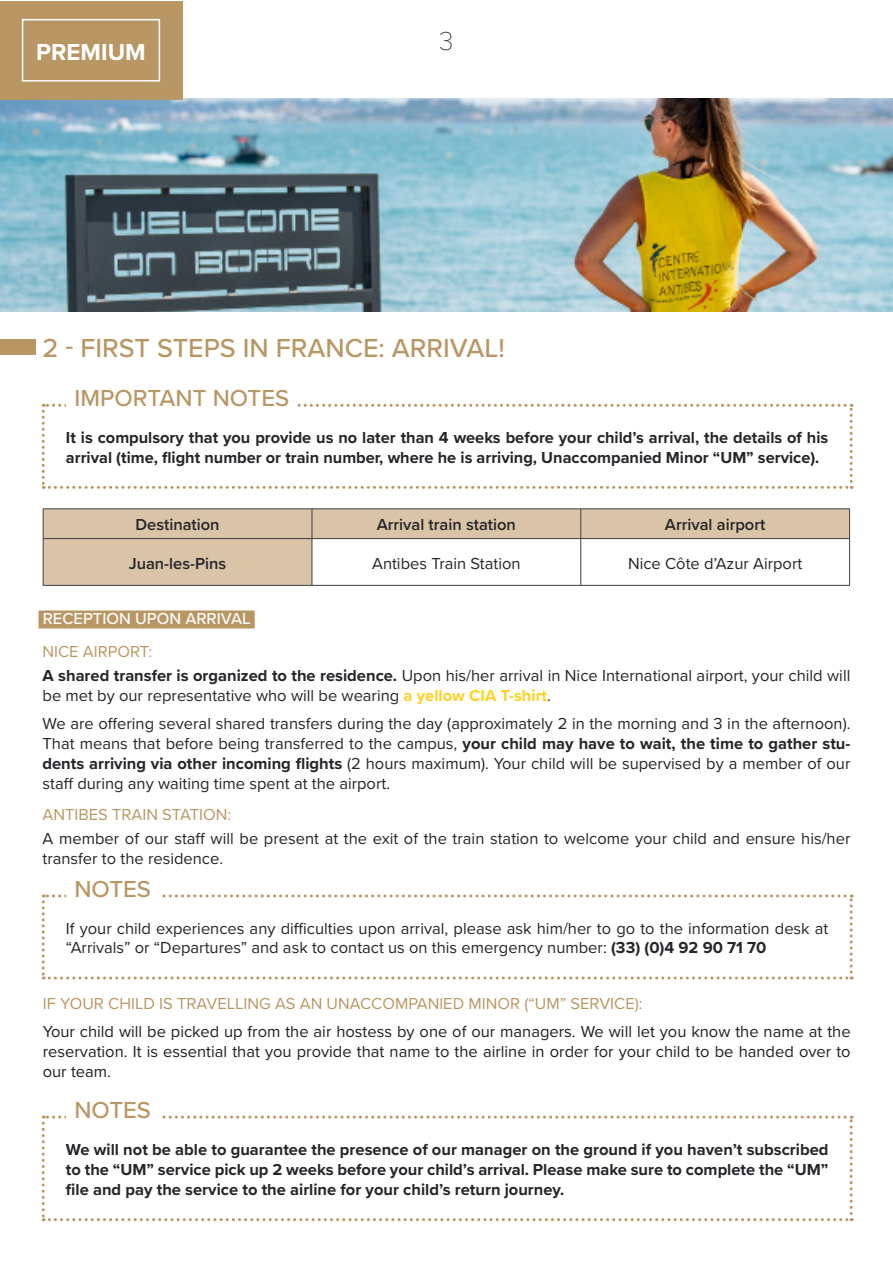
<style>
.page{position:relative;width:893px;height:1263px;background:#fff}
.page>*{position:absolute;margin:0;border:0;box-sizing:border-box;transform-origin:0 0}
.t1{font:500 27px "Proxima Nova";color:#b99764}
.t2{font:100 27px "Proxima Nova T";color:#25252a}
.TITRE1{font:500 24px "Proxima Nova";color:#b99764}
.t3{font:700 24px "Proxima Nova";color:#fff}
.t4{font:16.5px/19.8px "Proxima Nova";color:#25252a}
.t5{font:700 16.5px/19.8px "Proxima Nova";color:#25252a}
.t6{font:16.5px/19.8px "Proxima Nova";color:#231f20;text-align:justify}
.PARAGRAPHE{font:16.5px "Proxima Nova";color:#b99764}
.t7{font:600 16.5px "Proxima Nova";color:#25252a}
.PARAGRAPHE-2{font:500 16.5px "Proxima Nova";color:#fff}
.s1{font-weight:700}
.s2{font-weight:700;color:#ffd124}
</style>
<div class="page">
<div style="left:0;top:339px;width:35px;height:15px;background:#b99764"></div>
<img style="left:0;top:99px;width:893px;height:212px">
<svg style="left:44px;top:509px;width:805px;height:76px;fill:#d9c4a7"></svg>
<hr style="left:43px;top:508px;width:269px;height:1px;background:#3e3e3f">
<svg style="left:43px;top:509px;width:1px;height:29px"></svg>
<hr style="left:312px;top:508px;width:269px;height:1px;background:#3e3e3f">
<svg style="left:312px;top:509px;width:1px;height:29px"></svg>
<hr style="left:581px;top:508px;width:269px;height:1px;background:#3e3e3f">
<svg style="left:580px;top:509px;width:1px;height:29px"></svg>
<svg style="left:849px;top:509px;width:1px;height:29px"></svg>
<hr style="left:43px;top:538px;width:269px;height:1px;background:#3e3e3f">
<hr style="left:43px;top:539px;width:1px;height:46px;background:#3e3e3f">
<hr style="left:312px;top:538px;width:269px;height:1px;background:#3e3e3f">
<hr style="left:312px;top:539px;width:1px;height:46px;background:#3e3e3f">
<hr style="left:581px;top:538px;width:269px;height:1px;background:#3e3e3f">
<hr style="left:580px;top:539px;width:1px;height:46px;background:#3e3e3f">
<hr style="left:849px;top:539px;width:1px;height:46px;background:#3e3e3f">
<hr style="left:43px;top:585px;width:269px;height:1px;background:#3e3e3f">
<hr style="left:312px;top:585px;width:269px;height:1px;background:#3e3e3f">
<hr style="left:581px;top:585px;width:269px;height:1px;background:#3e3e3f">
<div style="left:39px;top:610px;width:216px;height:18px;background:#b99764"></div>
<svg style="left:42px;top:894px;width:811px;height:85px"></svg>
<div style="left:66px;top:870px;width:94px;height:46px;background:#fff"></div>
<svg style="left:42px;top:404px;width:811px;height:85px"></svg>
<div style="left:66px;top:379px;width:232px;height:36px;background:#fff"></div>
<svg style="left:42px;top:1115px;width:811px;height:106px"></svg>
<div style="left:66px;top:1091px;width:94px;height:36px;background:#fff"></div>
<div style="left:0;top:1px;width:182px;height:99px;background:#b99764"></div>
<div style="left:22px;top:19px;width:138px;height:63px;border:2px solid #fff"></div>
<p class="t3" style="left:36px;top:34px;width:111px">PREMIUM</p>
<p class="t2" style="left:439px;top:21px;width:16px">3</p>
<p class="t1" style="left:43px;top:328px;width:464px">2 - FIRST STEPS IN FRANCE: ARRIVAL!</p>
<p class="TITRE1" style="left:74px;top:381px;width:216px">IMPORTANT NOTES</p>
<p class="t5" style="left:66px;top:427px;width:764px">It is compulsory that you provide us no later than 4 weeks before your child’s arrival, the details of his arrival (time, flight number or train number, where he is arriving, Unaccompanied Minor “UM” service).</p>
<p class="t7" style="left:135px;top:512px;width:86px">Destination</p>
<p class="t7" style="left:377px;top:512px;width:141px">Arrival train station</p>
<p class="t7" style="left:665px;top:512px;width:102px">Arrival airport</p>
<p class="t7" style="left:129px;top:551px;width:99px">Juan-les-Pins</p>
<p class="t4" style="left:372px;top:552px;width:150px">Antibes Train Station</p>
<p class="t4" style="left:628px;top:552px;width:176px">Nice Côte d’Azur Airport</p>
<p class="PARAGRAPHE-2" style="left:43px;top:606px;width:209px">RECEPTION UPON ARRIVAL</p>
<p class="PARAGRAPHE" style="left:43px;top:639px;width:111px">NICE AIRPORT:</p>
<p class="t4" style="left:43px;top:665px;width:809px"><span class="s1">A shared transfer is organized to the residence.</span> Upon his/her arrival in Nice International airport, your child will be met by our representative who will be wearing <span class="s2">a yellow CIA T-shirt</span>.</p>
<p class="t4" style="left:43px;top:713px;width:809px;text-align:justify">We are offering several shared transfers during the day (approximately 2 in the morning and 3 in the afternoon).<br>That means that before being transferred to the campus, <span class="s1">your child may have to wait, the time to gather stu&shy;dents arriving via other incoming flights</span> (2 hours maximum). Your child will be supervised by a member of our staff during any waiting time spent at the airport.</p>
<p class="PARAGRAPHE" style="left:43px;top:802px;width:190px">ANTIBES TRAIN STATION:</p>
<p class="t4" style="left:43px;top:828px;width:809px">A member of our staff will be present at the exit of the train station to welcome your child and ensure his/her transfer to the residence.</p>
<p class="TITRE1" style="left:74px;top:871px;width:78px">NOTES</p>
<p class="t4" style="left:66px;top:917px;width:764px">If your child experiences any difficulties upon arrival, please ask him/her to go to the information desk at “Arrivals” or “Departures” and ask to contact us on this emergency number: <span class="s1">(33) (0)4 92 90 71 70</span></p>
<p class="PARAGRAPHE" style="left:43px;top:991px;width:601px">IF YOUR CHILD IS TRAVELLING AS AN UNACCOMPANIED MINOR (“UM” SERVICE):</p>
<p class="t6" style="left:43px;top:1021px;width:809px">Your child will be picked up from the air hostess by one of our managers. We will let you know the name at the reservation. It is essential that you provide that name to the airline in order for your child to be handed over to our team.</p>
<p class="TITRE1" style="left:74px;top:1092px;width:78px">NOTES</p>
<p class="t5" style="left:66px;top:1139px;width:764px;text-align:justify">We will not be able to guarantee the presence of our manager on the ground if you haven’t subscribed to the “UM” service pick up 2 weeks before your child’s arrival. Please make sure to complete the “UM” file and pay the service to the airline for your child’s return journey.</p>
</div>
